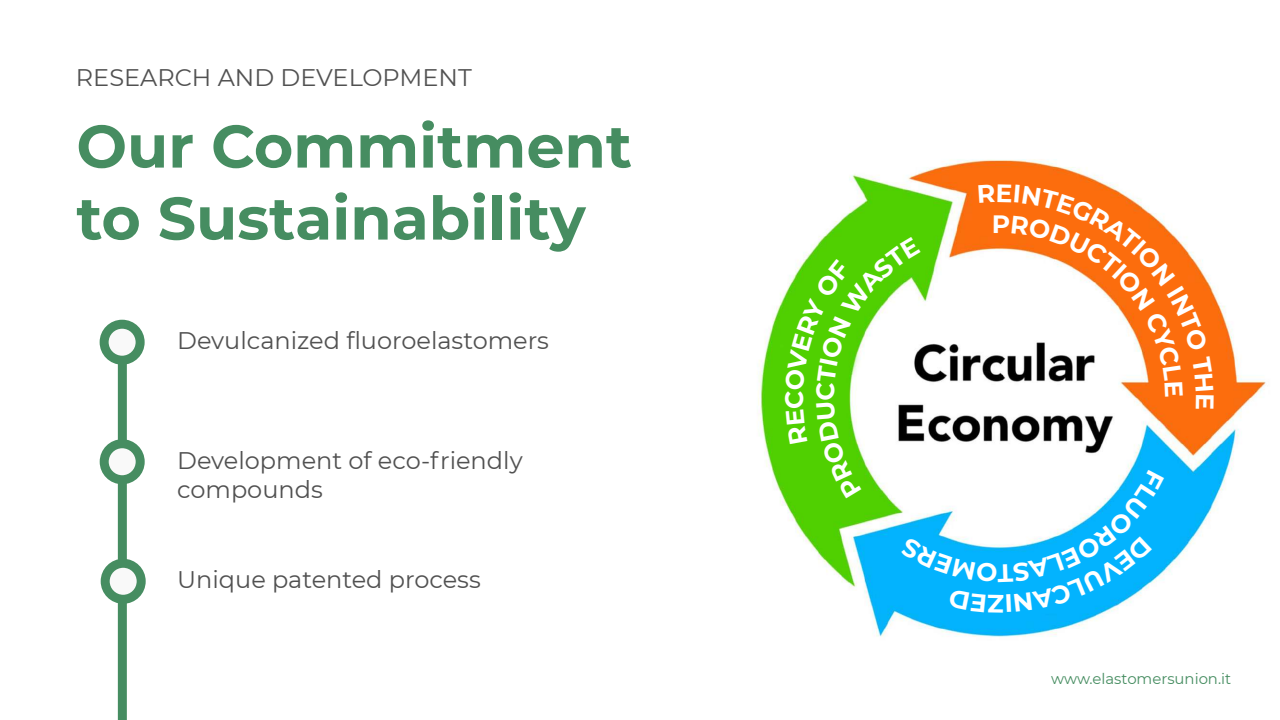
<style>
.page{position:relative;width:1280px;height:720px;background:#fff}
.page>*{position:absolute;margin:0;border:0;box-sizing:border-box;transform-origin:0 0}
.t1{font:700 60px/72px "Montserrat";color:#468d61}
.t2{font:700 25.1px "Montserrat";color:#fff}
.t3{font:24px/28.8px "Montserrat";color:#515151}
.t4{font:14.9px "Montserrat";color:#468d61}
</style>
<div class="page">
<img style="left:758px;top:159px;width:508px;height:478px">
<div style="left:118px;top:341px;width:9px;height:379px;background:#468d61"></div>
<svg style="left:104px;top:324px;width:36px;height:36px"></svg>
<div style="left:100px;top:320px;width:45px;height:45px;border:9px solid #468d61;border-radius:50%"></div>
<svg style="left:104px;top:444px;width:36px;height:36px"></svg>
<div style="left:100px;top:439px;width:45px;height:45px;border:9px solid #468d61;border-radius:50%"></div>
<svg style="left:105px;top:563px;width:36px;height:36px"></svg>
<div style="left:101px;top:559px;width:45px;height:45px;border:9px solid #468d61;border-radius:50%"></div>
<svg style="left:785px;top:184px;width:429px;height:428px"></svg>
<p class="t3" style="left:76px;top:63px;width:397px">RESEARCH AND DEVELOPMENT</p>
<h1 class="t1" style="left:76px;top:107px;width:557px">Our Commitment to Sustainability</h1>
<p class="t3" style="left:177px;top:325px;width:373px">Devulcanized fluoroelastomers</p>
<p class="t3" style="left:177px;top:445px;width:347px">Development of eco-friendly compounds</p>
<p class="t3" style="left:177px;top:564px;width:305px">Unique patented process</p>
<p class="t2" style="left:776px;top:409px;width:20px;rotate:-90deg">C</p>
<p class="t2" style="left:992px;top:206px;width:20px">P</p>
<p class="t4" style="left:1051px;top:668px;width:182px">www.elastomersunion.it</p>
</div>
